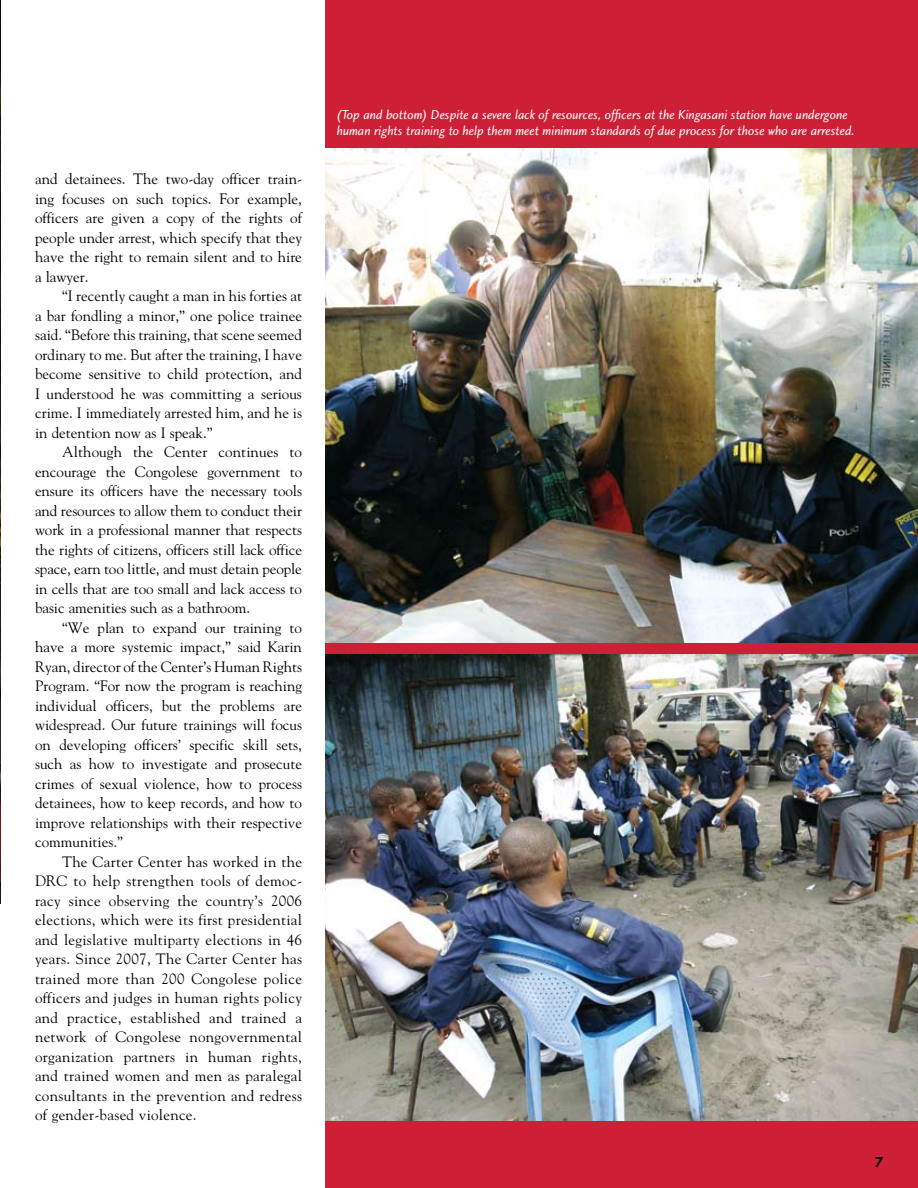
<style>
.page{position:relative;width:918px;height:1188px;background:#fff}
.page>*{position:absolute;margin:0;border:0;box-sizing:border-box;transform-origin:0 0}
.t1{font:15px/19.5px "Goudy";color:#000;text-align:justify}
.t2{font:15px "Charlotte Sans Bold Plain";color:#000}
.t3{font:13.5px/16.2px "Charlotte Sans Book Italic Plain";color:#fff}
</style>
<div class="page">
<div style="left:326px;top:0;width:592px;height:1188px;background:#cd2036"></div>
<img style="left:326px;top:148px;width:592px;height:495px">
<img style="left:0;top:0;width:1px;height:904px">
<img style="left:326px;top:654px;width:592px;height:467px">
<p class="t1" style="left:35px;top:169px;width:269px">and detainees. The two-day officer train&shy;ing focuses on such topics. For example, officers are given a copy of the rights of people under arrest, which specify that they have the right to remain silent and to hire a lawyer.</p>
<p class="t1" style="left:35px;top:286px;width:269px;text-indent:27px">“I recently caught a man in his forties at a bar fondling a minor,” one police trainee said. “Before this training, that scene seemed ordinary to me. But after the training, I have become sensitive to child protection, and I understood he was committing a serious crime. I immediately arrested him, and he is in detention now as I speak.”</p>
<p class="t1" style="left:35px;top:442px;width:269px;text-indent:27px">Although the Center continues to encourage the Congolese government to ensure its officers have the necessary tools and resources to allow them to conduct their work in a professional manner that respects the rights of citizens, officers still lack office space, earn too little, and must detain people in cells that are too small and lack access to basic amenities such as a bathroom.</p>
<p class="t1" style="left:35px;top:618px;width:269px;text-indent:27px">“We plan to expand our training to have a more systemic impact,” said Karin Ryan, director of the Center’s Human Rights Program. “For now the program is reaching individual officers, but the problems are widespread. Our future trainings will focus on developing officers’ specific skill sets, such as how to investigate and prosecute crimes of sexual violence, how to process detainees, how to keep records, and how to improve relationships with their respective communities.”</p>
<p class="t1" style="left:35px;top:852px;width:269px;text-indent:27px">The Carter Center has worked in the DRC to help strengthen tools of democ&shy;racy since observing the country’s 2006 elections, which were its first presidential and legislative multiparty elections in 46 years. Since 2007, The Carter Center has trained more than 200 Congolese police officers and judges in human rights policy and practice, established and trained a network of Congolese nongovernmental organization partners in human rights, and trained women and men as paralegal consultants in the prevention and redress of gender-based violence.</p>
<p class="t3" style="left:337px;top:106px;width:520px">(Top and bottom) Despite a severe lack of resources, officers at the Kingasani station have undergone human rights training to help them meet minimum standards of due process for those who are arrested.</p>
<p class="t2" style="left:874px;top:1153px;width:11px">7</p>
</div>
